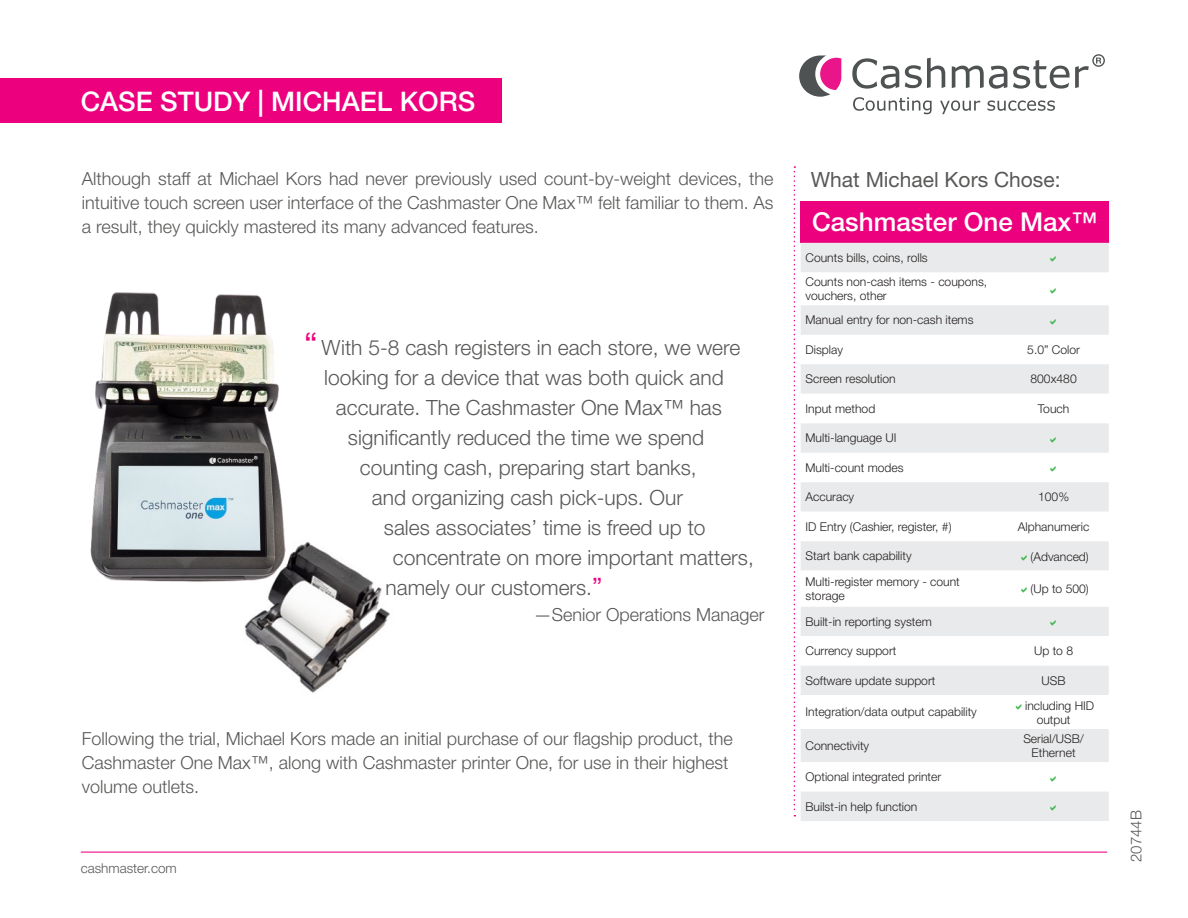
<style>
.page{position:relative;width:1188px;height:918px;background:#fff}
.page>*{position:absolute;margin:0;border:0;box-sizing:border-box;transform-origin:0 0}
.A_head{font:500 27px "Helvetica Neue LT Pro";color:#fff}
.header_text{font:500 25.95px "Helvetica Neue LT Pro";color:#fff}
.pull_quote{font:300 21px "Helvetica Neue LT Pro";color:#585857}
.A_head-2{font:21px "Helvetica Neue LT Pro";color:#585857}
.body{font:300 18px/24px "Helvetica Neue LT Pro";color:#585857;text-align:justify}
.standfirst{font:300 18px/24px "Helvetica Neue LT Pro";color:#585857}
.Attribution{font:300 18px "Helvetica Neue LT Pro";color:#585857}
.Attribution-2{font:300 15px "Helvetica Neue LT Pro";color:#585857}
.t1{font:300 13.5px "Helvetica Neue LT Pro";color:#585857}
.cell_text{font:300 12.15px/14.5px "Helvetica Neue LT Pro";color:#231f20}
.s1{font-weight:400;font-size:31.5px;color:#ec007e}
.s2{font-weight:400;font-size:24px;color:#ec007e}
</style>
<div class="page">
<svg style="left:799px;top:55px;width:42px;height:42px"></svg>
<svg style="left:853px;top:97px;width:202px;height:17px"></svg>
<svg style="left:852px;top:54px;width:253px;height:35px"></svg>
<hr style="left:81px;top:852px;width:1026px;height:1px;background:#ec007e">
<img style="left:244px;top:542px;width:146px;height:151px">
<svg style="left:794px;top:166px;width:1px;height:650px"></svg>
<div style="left:801px;top:201px;width:308px;height:42px;background:#ec007e"></div>
<svg style="left:801px;top:243px;width:308px;height:578px;fill:#e9eaeb"></svg>
<svg style="left:801px;top:394px;width:308px;height:272px"></svg>
<div style="left:0;top:79px;width:502px;height:44px;background:#ec007e"></div>
<img style="left:90px;top:292px;width:208px;height:300px">
<svg style="left:1051px;top:256px;width:5px;height:6px"></svg>
<svg style="left:1051px;top:288px;width:5px;height:5px"></svg>
<svg style="left:1051px;top:319px;width:5px;height:6px"></svg>
<svg style="left:1051px;top:437px;width:5px;height:5px"></svg>
<svg style="left:1051px;top:466px;width:5px;height:6px"></svg>
<svg style="left:1021px;top:555px;width:6px;height:5px"></svg>
<svg style="left:1021px;top:587px;width:6px;height:6px"></svg>
<svg style="left:1051px;top:620px;width:5px;height:6px"></svg>
<svg style="left:1016px;top:703px;width:5px;height:6px"></svg>
<svg style="left:1051px;top:776px;width:5px;height:5px"></svg>
<svg style="left:1051px;top:805px;width:5px;height:6px"></svg>
<p class="A_head" style="left:81px;top:85px;width:396px">CASE STUDY | MICHAEL KORS</p>
<p class="body" style="left:82px;top:166px;width:693px">Although staff at Michael Kors had never previously used count-by-weight devices, the intuitive touch screen user interface of the Cashmaster One Max™ felt familiar to them. As a result, they quickly mastered its many advanced features.</p>
<p class="pull_quote" style="left:304px;top:334px;width:438px"><span class="s1">“</span> With 5-8 cash registers in each store, we were</p>
<p class="pull_quote" style="left:324px;top:364px;width:401px">looking for a device that was both quick and</p>
<p class="pull_quote" style="left:336px;top:394px;width:388px">accurate. The Cashmaster One Max™ has</p>
<p class="pull_quote" style="left:348px;top:424px;width:358px">significantly reduced the time we spend</p>
<p class="pull_quote" style="left:360px;top:454px;width:338px">counting cash, preparing start banks,</p>
<p class="pull_quote" style="left:372px;top:484px;width:313px">and organizing cash pick-ups. Our</p>
<p class="pull_quote" style="left:384px;top:514px;width:323px">sales associates’ time is freed up to</p>
<p class="pull_quote" style="left:393px;top:544px;width:362px">concentrate on more important matters,</p>
<p class="pull_quote" style="left:386px;top:574px;width:218px">namely our customers.<span class="s2">”</span></p>
<p class="Attribution" style="left:534px;top:603px;width:232px">—Senior Operations Manager</p>
<p class="standfirst" style="left:82px;top:726px;width:652px">Following the trial, Michael Kors made an initial purchase of our flagship product, the<br>Cashmaster One Max™, along with Cashmaster printer One, for use in their highest volume outlets.</p>
<p class="t1" style="left:81px;top:860px;width:98px">cashmaster.com</p>
<p class="A_head-2" style="left:811px;top:166px;width:251px">What Michael Kors Chose:</p>
<p class="header_text" style="left:812px;top:206px;width:287px">Cashmaster One Max™</p>
<p class="cell_text" style="left:806px;top:250px;width:124px">Counts bills, coins, rolls</p>
<p class="cell_text" style="left:806px;top:274px;width:183px">Counts non-cash items - coupons, vouchers, other</p>
<p class="cell_text" style="left:806px;top:313px;width:170px">Manual entry for non-cash items</p>
<p class="cell_text" style="left:806px;top:342px;width:39px">Display</p>
<p class="cell_text" style="left:1027px;top:342px;width:54px">5.0” Color</p>
<p class="cell_text" style="left:806px;top:371px;width:92px">Screen resolution</p>
<p class="cell_text" style="left:1031px;top:371px;width:48px">800x480</p>
<p class="cell_text" style="left:806px;top:401px;width:71px">Input method</p>
<p class="cell_text" style="left:1038px;top:401px;width:33px">Touch</p>
<p class="cell_text" style="left:806px;top:430px;width:93px">Multi-language UI</p>
<p class="cell_text" style="left:806px;top:460px;width:100px">Multi-count modes</p>
<p class="cell_text" style="left:806px;top:489px;width:50px">Accuracy</p>
<p class="cell_text" style="left:1038px;top:489px;width:32px">100%</p>
<p class="cell_text" style="left:806px;top:519px;width:148px">ID Entry (Cashier, register, #)</p>
<p class="cell_text" style="left:1018px;top:519px;width:73px">Alphanumeric</p>
<p class="cell_text" style="left:806px;top:548px;width:108px">Start bank capability</p>
<p class="cell_text" style="left:1031px;top:549px;width:60px">(Advanced)</p>
<p class="cell_text" style="left:806px;top:574px;width:156px">Multi-register memory - count storage</p>
<p class="cell_text" style="left:1031px;top:582px;width:60px">(Up to 500)</p>
<p class="cell_text" style="left:806px;top:614px;width:128px">Built-in reporting system</p>
<p class="cell_text" style="left:806px;top:643px;width:92px">Currency support</p>
<p class="cell_text" style="left:1034px;top:643px;width:41px">Up to 8</p>
<p class="cell_text" style="left:806px;top:673px;width:131px">Software update support</p>
<p class="cell_text" style="left:1042px;top:673px;width:26px">USB</p>
<p class="cell_text" style="left:806px;top:704px;width:173px">Integration/data output capability</p>
<p class="cell_text" style="left:1037px;top:698px;width:59px;text-indent:-12px">including HID output</p>
<p class="cell_text" style="left:806px;top:738px;width:65px">Connectivity</p>
<p class="cell_text" style="left:1023px;top:731px;width:62px">Serial/USB/</p>
<p class="cell_text" style="left:1032px;top:745px;width:45px">Ethernet</p>
<p class="cell_text" style="left:806px;top:769px;width:137px">Optional integrated printer</p>
<p class="cell_text" style="left:806px;top:799px;width:113px">Builst-in help function</p>
<p class="Attribution-2" style="left:1127px;top:862px;width:53px;rotate:-90deg">20744B</p>
</div>
